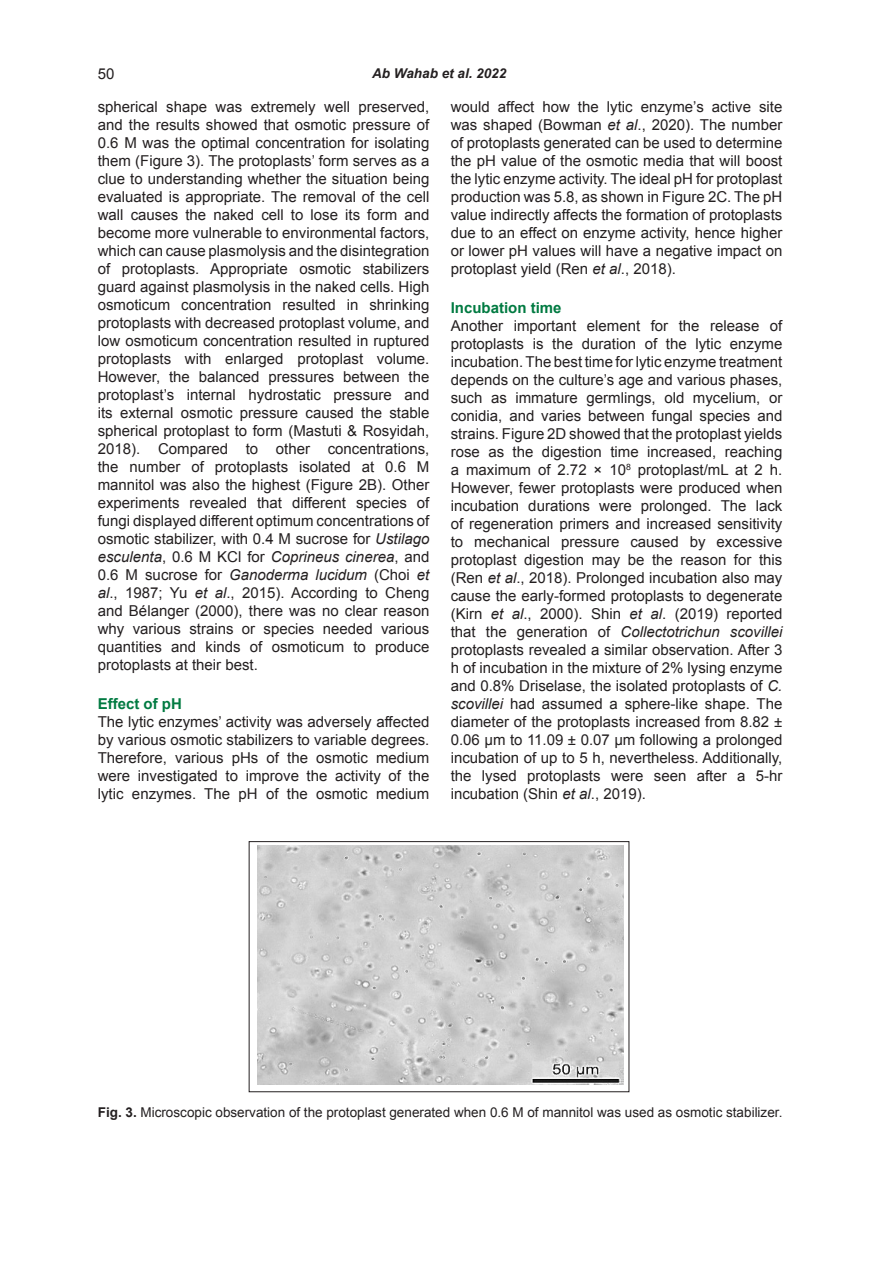
<style>
.page{position:relative;width:893px;height:1263px;background:#fff}
.page>*{position:absolute;margin:0;border:0;box-sizing:border-box;transform-origin:0 0}
.First_paragraph_afte{font:15px/18px "Arial";color:#231f20;text-align:justify}
.Second_Section_Heade{font:700 15px "Arial";color:#007a41}
.t1{font:13.5px "Arial";color:#231f20}
.t2{font:italic 700 13.5px "Arial";color:#231f20}
.s1{font-style:italic}
.s2{font-weight:700}
</style>
<div class="page">
<img style="left:257px;top:845px;width:366px;height:239px">
<div style="left:249px;top:841px;width:380px;height:251px;border:1px solid #231f20"></div>
<p class="First_paragraph_afte" style="left:98px;top:65px;width:18px">50</p>
<p class="t2" style="left:372px;top:64px;width:136px">Ab Wahab et al. 2022</p>
<p class="First_paragraph_afte" style="left:98px;top:98px;width:333px">spherical shape was extremely well preserved, and the results showed that osmotic pressure of 0.6 M was the optimal concentration for isolating them (Figure 3). The protoplasts’ form serves as a clue to understanding whether the situation being evaluated is appropriate. The removal of the cell wall causes the naked cell to lose its form and become more vulnerable to environmental factors, which can cause plasmolysis and the disintegration of protoplasts. Appropriate osmotic stabilizers guard against plasmolysis in the naked cells. High osmoticum concentration resulted in shrinking protoplasts with decreased protoplast volume, and low osmoticum concentration resulted in ruptured protoplasts with enlarged protoplast volume.<br>However, the balanced pressures between the protoplast’s internal hydrostatic pressure and its external osmotic pressure caused the stable spherical protoplast to form (Mastuti &amp; Rosyidah, 2018). Compared to other concentrations, the number of protoplasts isolated at 0.6 M mannitol was also the highest (Figure 2B). Other experiments revealed that different species of fungi displayed different optimum concentrations of osmotic stabilizer, with 0.4 M sucrose for <span class="s1">Ustilago esculenta</span>, 0.6 M KCl for <span class="s1">Coprineus cinerea</span>, and 0.6 M sucrose for <span class="s1">Ganoderma lucidum</span> (Choi <span class="s1">et al</span>., 1987; Yu <span class="s1">et al</span>., 2015). According to Cheng and Bélanger (2000), there was no clear reason why various strains or species needed various quantities and kinds of osmoticum to produce protoplasts at their best.</p>
<p class="Second_Section_Heade" style="left:98px;top:694px;width:86px">Effect of pH</p>
<p class="First_paragraph_afte" style="left:98px;top:713px;width:333px">The lytic enzymes’ activity was adversely affected by various osmotic stabilizers to variable degrees.<br>Therefore, various pHs of the osmotic medium were investigated to improve the activity of the lytic enzymes. The pH of the osmotic medium</p>
<p class="First_paragraph_afte" style="left:451px;top:98px;width:333px">would affect how the lytic enzyme’s active site was shaped (Bowman <span class="s1">et al</span>., 2020). The number of protoplasts generated can be used to determine the pH value of the osmotic media that will boost the lytic enzyme activity. The ideal pH for protoplast production was 5.8, as shown in Figure 2C. The pH value indirectly affects the formation of protoplasts due to an effect on enzyme activity, hence higher or lower pH values will have a negative impact on protoplast yield (Ren <span class="s1">et al</span>., 2018).</p>
<p class="Second_Section_Heade" style="left:451px;top:298px;width:112px">Incubation time</p>
<p class="First_paragraph_afte" style="left:451px;top:317px;width:333px">Another important element for the release of protoplasts is the duration of the lytic enzyme incubation. The best time for lytic enzyme treatment depends on the culture’s age and various phases, such as immature germlings, old mycelium, or conidia, and varies between fungal species and strains. Figure 2D showed that the protoplast yields rose as the digestion time increased, reaching a maximum of 2.72 × 10<sup>8</sup> protoplast/mL at 2 h.<br>However, fewer protoplasts were produced when incubation durations were prolonged. The lack of regeneration primers and increased sensitivity to mechanical pressure caused by excessive protoplast digestion may be the reason for this (Ren <span class="s1">et al</span>., 2018). Prolonged incubation also may cause the early-formed protoplasts to degenerate (Kirn <span class="s1">et al</span>., 2000). Shin <span class="s1">et al</span>. (2019) reported that the generation of <span class="s1">Collectotrichun scovillei </span>protoplasts revealed a similar observation. After 3 h of incubation in the mixture of 2% lysing enzyme and 0.8% Driselase, the isolated protoplasts of <span class="s1">C. scovillei</span> had assumed a sphere-like shape. The diameter of the protoplasts increased from 8.82 ± 0.06 µm to 11.09 ± 0.07 µm following a prolonged incubation of up to 5 h, nevertheless. Additionally, the lysed protoplasts were seen after a 5-hr incubation (Shin <span class="s1">et al</span>., 2019).</p>
<p class="t1" style="left:98px;top:1103px;width:686px"><span class="s2">Fig. 3.</span> Microscopic observation of the protoplast generated when 0.6 M of mannitol was used as osmotic stabilizer.</p>
</div>
